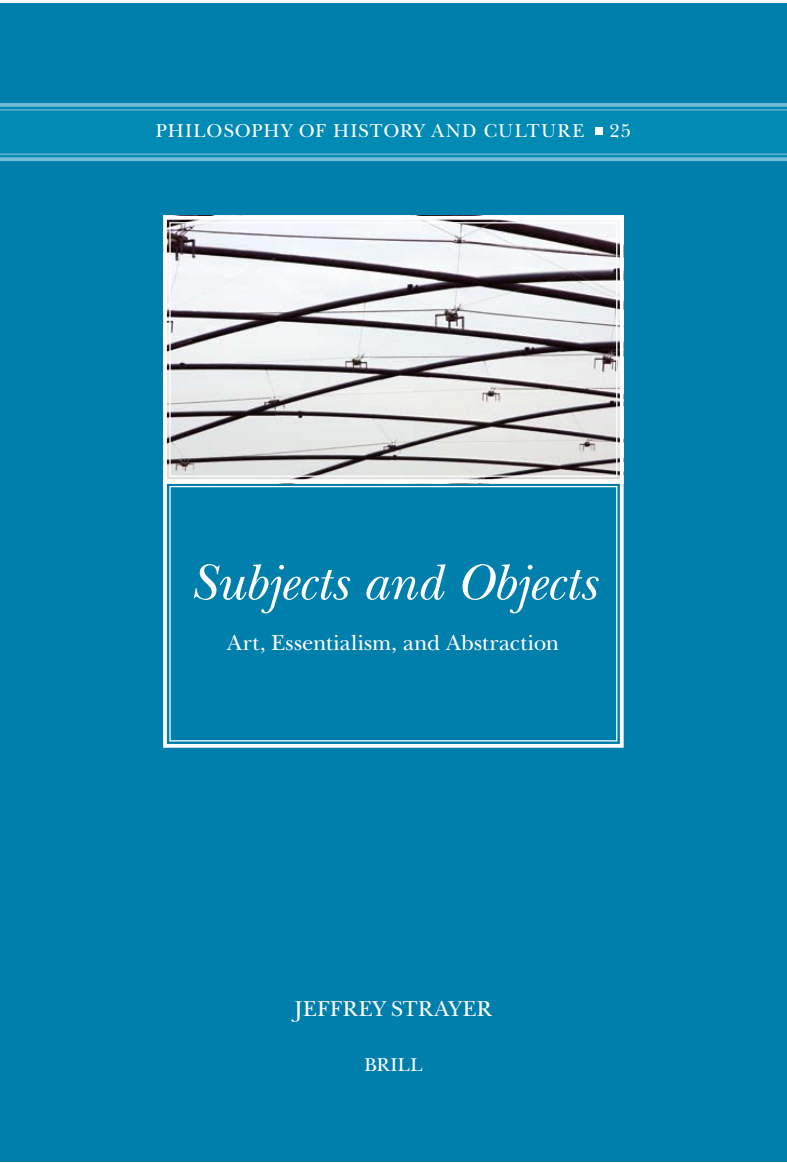
<style>
.page{position:relative;width:787px;height:1163px;background:#fff}
.page>*{position:absolute;margin:0;border:0;box-sizing:border-box;transform-origin:0 0}
.t1{font:italic 52.5px "New Baskerville";letter-spacing:-.005em;color:#fff}
.t2{font:22.5px "New Baskerville";letter-spacing:.01em;color:#fff}
.t3{font:19.5px "New Baskerville";letter-spacing:.05em;color:#fff}
</style>
<div class="page">
<div style="left:0;top:3px;width:786px;height:1158px;background:#007fac"></div>
<svg style="left:0;top:103px;width:786px;height:58px"></svg>
<svg style="left:0;top:109px;width:786px;height:46px"></svg>
<div style="left:594px;top:128px;width:8px;height:7px;background:#fff"></div>
<svg style="left:163px;top:215px;width:461px;height:263px;background:#c5c4c6"></svg>
<div style="left:169px;top:222px;width:448px;height:255px;border:1px solid #fff"></div>
<svg style="left:163px;top:478px;width:461px;height:270px"></svg>
<div style="left:169px;top:486px;width:448px;height:255px;border:1px solid #fff"></div>
<p class="t3" style="left:156px;top:120px;width:43px">PHILOSOP</p>
<p class="t3" style="left:263px;top:120px;width:83px">HY OF HIS</p>
<p class="t3" style="left:369px;top:120px;width:216px">TORY AND CULTURE</p>
<p class="t3" style="left:609px;top:120px;width:23px">25</p>
<h1 class="t1" style="left:190px;top:551px;width:407px">Subjects and Objects</h1>
<p class="t2" style="left:227px;top:630px;width:333px">ART, ESSENTIALISM, AND ABSTRACTION</p>
<p class="t2" style="left:295px;top:995px;width:192px">JEFFREY STRAYER</p>
<p class="t3" style="left:364px;top:1053px;width:60px">BRILL</p>
</div>
